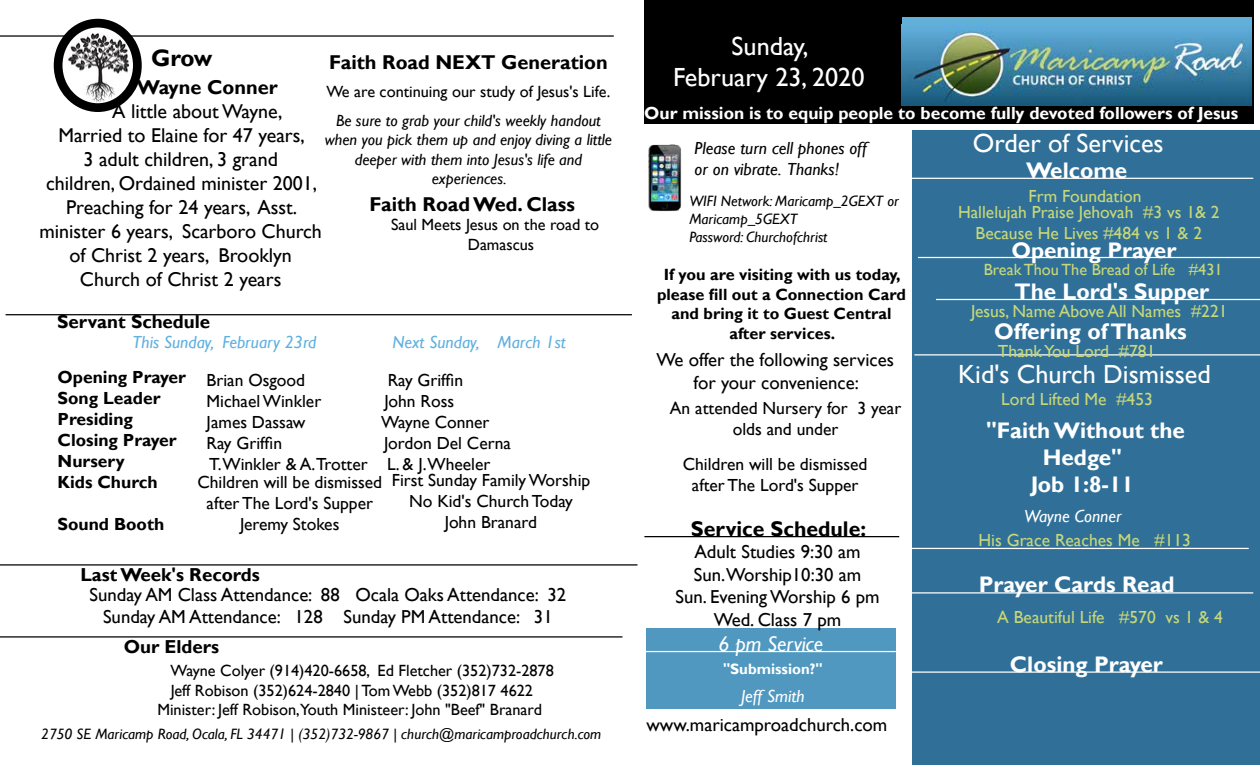
<style>
.page{position:relative;width:1260px;height:765px;background:#fff}
.page>*{position:absolute;margin:0;border:0;box-sizing:border-box;transform-origin:0 0}
.t1{font:26.25px/31.5px "Gill Sans";color:#fff;text-align:center}
.t2{font:700 23.75px "Gill Sans";color:#000}
.t3{font:700 22.5px/27px "Gill Sans";color:#fff;text-align:center}
.t4{font:700 21.25px "Gill Sans";color:#000}
.t5{font:italic 21.25px "Gill Sans";color:#fff}
.t6{font:20px "Gill Sans";color:#000}
.t7{font:700 20px "Gill Sans";color:#000}
.t8{font:18.75px/22.5px "Gill Sans";color:#000;text-align:center}
.t9{font:700 18.75px "Gill Sans";color:#000}
.t10{font:17.5px/21px "Gill Sans";color:#000;text-align:center}
.t11{font:17.5px/21px "Gill Sans";color:#c8d878;text-align:center}
.t12{font:700 17.5px/21px "Gill Sans";color:#000}
.t13{font:700 17.5px "Gill Sans";color:#fff}
.t14{font:italic 17.5px "Gill Sans";color:#60b0e0}
.t15{font:italic 17.5px/21px "Gill Sans";color:#000}
.t16{font:italic 17.5px "Gill Sans";color:#fff}
.t17{font:16.25px/19.5px "Gill Sans";color:#000}
.t18{font:italic 16.25px/19.5px "Gill Sans";color:#000;text-align:center}
.t19{font:700 16.25px/19.5px "Gill Sans";color:#000;text-align:center}
.t20{font:16.25px "Gill Sans";color:#c8d878}
.t21{font:italic 15px/18px "Gill Sans";color:#000}
.t22{font:700 15px "Gill Sans";color:#fff}
</style>
<div class="page">
<hr style="left:0;top:636px;width:623px;height:2px;background:#000">
<hr style="left:0;top:564px;width:638px;height:2px;background:#000">
<hr style="left:6px;top:314px;width:626px;height:1px;background:#000">
<hr style="left:0;top:35px;width:614px;height:2px;background:#000">
<svg style="left:57px;top:26px;width:79px;height:84px"></svg>
<img style="left:66px;top:32px;width:62px;height:70px">
<div style="left:54px;top:19px;width:88px;height:93px;border:9px solid #000;border-radius:50%"></div>
<div style="left:644px;top:0;width:610px;height:124px;background:#000"></div>
<div style="left:913px;top:131px;width:347px;height:634px;background:#307098"></div>
<div style="left:902px;top:17px;width:350px;height:43px;background:#60b0d8"></div>
<img style="left:901px;top:24px;width:351px;height:81px">
<div style="left:646px;top:629px;width:250px;height:80px;background:#5098c0"></div>
<hr style="left:646px;top:651px;width:250px;height:1px;background:#fff">
<hr style="left:644px;top:536px;width:255px;height:1px;background:#000">
<img style="left:648px;top:144px;width:34px;height:68px">
<hr style="left:918px;top:257px;width:342px;height:1px;background:#fff">
<hr style="left:901px;top:178px;width:352px;height:1px;background:#fff">
<hr style="left:901px;top:592px;width:352px;height:2px;background:#fff">
<hr style="left:914px;top:354px;width:346px;height:1px;background:#fff">
<hr style="left:936px;top:299px;width:324px;height:1px;background:#fff">
<hr style="left:912px;top:671px;width:348px;height:2px;background:#fff">
<hr style="left:896px;top:548px;width:353px;height:1px;background:#fff">
<h2 class="t2" style="left:151px;top:44px;width:63px">Grow</h2>
<p class="t7" style="left:329px;top:50px;width:280px">Faith Road NEXT Generation</p>
<p class="t17" style="left:327px;top:82px;width:285px">We are continuing our study of Jesus's Life.</p>
<p class="t18" style="left:325px;top:111px;width:289px">Be sure to grab your child's weekly handout when you pick them up and enjoy diving a little deeper with them into Jesus's life and experiences.</p>
<p class="t7" style="left:369px;top:192px;width:207px">Faith Road Wed. Class</p>
<p class="t17" style="left:468px;top:216px;width:133px;text-indent:-77px">Saul Meets Jesus on the road to<br>Damascus</p>
<p class="t7" style="left:137px;top:75px;width:143px">Wayne Conner</p>
<p class="t6" style="left:112px;top:100px;width:172px">A little about Wayne,</p>
<p class="t6" style="left:58px;top:124px;width:248px">Married to Elaine for 47 years,</p>
<p class="t6" style="left:83px;top:148px;width:196px">3 adult children, 3 grand</p>
<p class="t6" style="left:46px;top:172px;width:273px">children, Ordained minister 2001,</p>
<p class="t6" style="left:66px;top:196px;width:233px">Preaching for 24 years, Asst.</p>
<p class="t6" style="left:39px;top:220px;width:284px">minister 6 years, Scarboro Church</p>
<p class="t6" style="left:70px;top:244px;width:224px">of Christ 2 years, Brooklyn</p>
<p class="t6" style="left:80px;top:268px;width:203px">Church of Christ 2 years</p>
<p class="t9" style="left:57px;top:310px;width:155px">Servant Schedule</p>
<p class="t14" style="left:133px;top:332px;width:185px">This Sunday, February 23rd</p>
<p class="t14" style="left:392px;top:332px;width:175px">Next Sunday, March 1st</p>
<p class="t12" style="left:58px;top:367px;width:130px">Opening Prayer<br>Song Leader<br>Presiding<br>Closing Prayer<br>Nursery<br>Kids Church</p>
<p class="t12" style="left:58px;top:514px;width:108px">Sound Booth</p>
<p class="t10" style="left:207px;top:370px;width:100px">Brian Osgood</p>
<p class="t10" style="left:388px;top:370px;width:77px">Ray Griffin</p>
<p class="t10" style="left:207px;top:391px;width:116px">Michael Winkler</p>
<p class="t10" style="left:385px;top:391px;width:71px">John Ross</p>
<p class="t10" style="left:207px;top:412px;width:100px">James Dassaw</p>
<p class="t10" style="left:381px;top:412px;width:110px">Wayne Conner</p>
<p class="t10" style="left:207px;top:433px;width:77px">Ray Griffin</p>
<p class="t10" style="left:209px;top:433px;width:303px;text-align:left;text-indent:175px">Jordon Del Cerna<br>T.Winkler &amp; A.Trotter L. &amp; J.Wheeler</p>
<p class="t10" style="left:197px;top:472px;width:186px">Children will be dismissed after The Lord's Supper<br>Jeremy Stokes</p>
<p class="t10" style="left:392px;top:470px;width:200px">First Sunday Family Worship<br>No Kid's Church Today<br>John Branard</p>
<p class="t9" style="left:80px;top:563px;width:181px">Last Week's Records</p>
<p class="t8" style="left:90px;top:583px;width:478px">Sunday AM Class Attendance: 88 Ocala Oaks Attendance: 32<br>Sunday AM Attendance: 128 Sunday PM Attendance: 31</p>
<p class="t9" style="left:124px;top:635px;width:97px">Our Elders</p>
<p class="t17" style="left:170px;top:661px;width:385px">Wayne Colyer (914)420-6658, Ed Fletcher (352)732-2878</p>
<p class="t17" style="left:171px;top:681px;width:364px">Jeff Robison (352)624-2840 | Tom Webb (352)817 4622</p>
<p class="t17" style="left:157px;top:700px;width:386px">Minister: Jeff Robison,Youth Ministeer: John "Beef" Branard</p>
<p class="t21" style="left:41px;top:725px;width:562px">2750 SE Maricamp Road, Ocala, FL 34471 | (352)732-9867 | church@maricamproadchurch.com</p>
<h1 class="t1" style="left:673px;top:31px;width:193px">Sunday,<br>February 23, 2020</h1>
<p class="t13" style="left:644px;top:103px;width:596px">Our mission is to equip people to become fully devoted followers of Jesus</p>
<p class="t15" style="left:695px;top:138px;width:174px">Please turn cell phones off or on vibrate. Thanks!</p>
<p class="t21" style="left:689px;top:192px;width:211px">WIFI Network: Maricamp_2GEXT or<br>Maricamp_5GEXT<br>Password: Churchofchrist</p>
<p class="t19" style="left:657px;top:266px;width:250px">If you are visiting with us today, please fill out a Connection Card and bring it to Guest Central after services.</p>
<p class="t8" style="left:657px;top:349px;width:239px">We offer the following services for your convenience:</p>
<p class="t10" style="left:670px;top:398px;width:233px">An attended Nursery for 3 year olds and under</p>
<p class="t10" style="left:683px;top:454px;width:186px">Children will be dismissed after The Lord's Supper</p>
<p class="t4" style="left:691px;top:516px;width:177px">Service Schedule:</p>
<p class="t8" style="left:675px;top:541px;width:206px">Adult Studies 9:30 am<br>Sun.Worship10:30 am<br>Sun. Evening Worship 6 pm<br>Wed. Class 7 pm</p>
<p class="t5" style="left:718px;top:631px;width:106px">6 pm Service</p>
<p class="t22" style="left:723px;top:660px;width:101px">"Submission?"</p>
<p class="t16" style="left:741px;top:686px;width:65px">Jeff Smith</p>
<p class="t8" style="left:646px;top:714px;width:242px">www.maricamproadchurch.com</p>
<h1 class="t1" style="left:973px;top:128px;width:192px">Order of Services</h1>
<p class="t11" style="left:1029px;top:186px;width:115px">Frm Foundation</p>
<p class="t3" style="left:1026px;top:158px;width:103px">Welcome</p>
<p class="t11" style="left:958px;top:202px;width:263px">Hallelujah Praise Jehovah #3 vs 1&amp; 2<br>Because He Lives #484 vs 1 &amp; 2</p>
<p class="t3" style="left:1011px;top:237px;width:167px">Opening Prayer</p>
<p class="t20" style="left:984px;top:260px;width:240px">Break Thou The Bread of Life #431</p>
<p class="t3" style="left:1015px;top:279px;width:196px">The Lord's Supper</p>
<p class="t11" style="left:971px;top:301px;width:258px">Jesus, Name Above All Names #221</p>
<p class="t11" style="left:998px;top:341px;width:159px">Thank You Lord #781</p>
<p class="t3" style="left:994px;top:318px;width:194px">Offering of Thanks</p>
<h1 class="t1" style="left:958px;top:359px;width:254px">Kid's Church Dismissed</h1>
<p class="t11" style="left:1001px;top:389px;width:153px">Lord Lifted Me #453</p>
<p class="t3" style="left:986px;top:417px;width:200px">"Faith Without the<br>Hedge"<br>Job 1:8-11</p>
<p class="t16" style="left:1024px;top:506px;width:99px">Wayne Conner</p>
<p class="t11" style="left:979px;top:530px;width:214px">His Grace Reaches Me #113</p>
<p class="t3" style="left:979px;top:572px;width:198px">Prayer Cards Read</p>
<p class="t11" style="left:997px;top:607px;width:227px">A Beautiful Life #570 vs 1 &amp; 4</p>
<p class="t3" style="left:1010px;top:651px;width:155px">Closing Prayer</p>
</div>
